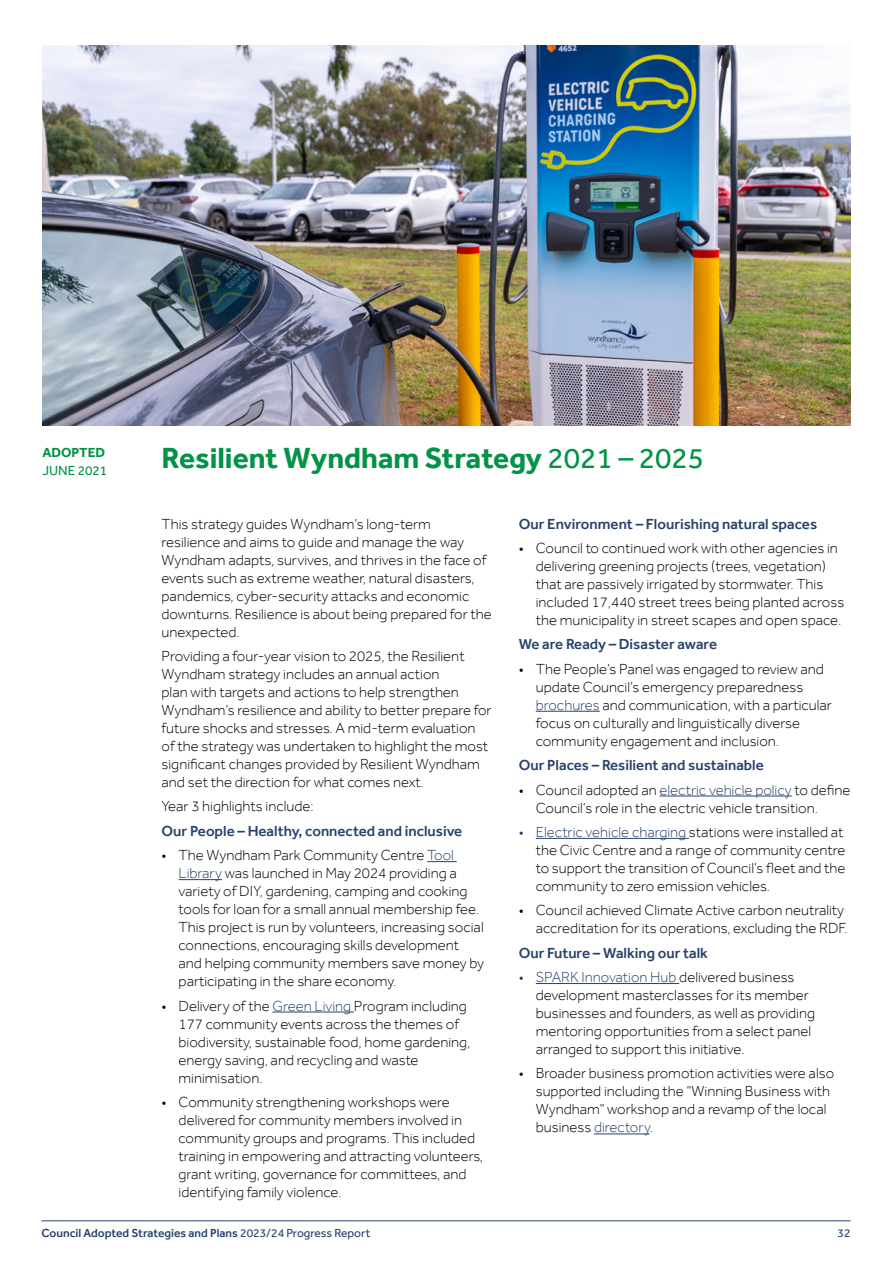
<style>
.page{position:relative;width:893px;height:1263px;background:#fff}
.page>*{position:absolute;margin:0;border:0;box-sizing:border-box;transform-origin:0 0}
.t1{font:700 30px "Effra";color:#039347}
.t2{font:300 15px/18px "Effra";color:#000}
.t3{font:500 15px "Effra";color:#26426b}
.t4{font:13.5px "Effra";color:#039347}
.t5{font:700 13.5px "Effra";color:#039347}
.t6{font:500 12px "Effra";color:#26426b}
.t7{font:12px "Effra";color:#26426c}
.s1{font-weight:400}
.s2{color:#26426b}
</style>
<div class="page">
<hr style="left:41px;top:1220px;width:810px;height:1px;background:#26426b">
<hr style="left:427px;top:861px;width:30px;height:1px;background:#26426b">
<hr style="left:179px;top:879px;width:43px;height:1px;background:#26426b">
<hr style="left:272px;top:1012px;width:82px;height:1px;background:#26426b">
<hr style="left:536px;top:711px;width:64px;height:1px;background:#26426b">
<hr style="left:659px;top:796px;width:133px;height:1px;background:#26426b">
<hr style="left:536px;top:838px;width:153px;height:1px;background:#26426b">
<hr style="left:536px;top:983px;width:143px;height:1px;background:#26426b">
<hr style="left:594px;top:1133px;width:56px;height:1px;background:#26426b">
<img style="left:43px;top:46px;width:807px;height:379px">
<p class="t5" style="left:43px;top:445px;width:64px">ADOPTED</p>
<p class="t4" style="left:43px;top:462px;width:66px">JUNE 2021</p>
<h1 class="t1" style="left:162px;top:440px;width:544px">Resilient Wyndham Strategy <span class="s1">2021 – 2025</span></h1>
<p class="t2" style="left:162px;top:514px;width:332px">This strategy guides Wyndham’s long-term resilience and aims to guide and manage the way Wyndham adapts, survives, and thrives in the face of events such as extreme weather, natural disasters, pandemics, cyber-security attacks and economic downturns. Resilience is about being prepared for the unexpected.</p>
<p class="t2" style="left:162px;top:647px;width:332px">Providing a four-year vision to 2025, the Resilient Wyndham strategy includes an annual action<br>plan with targets and actions to help strengthen Wyndham’s resilience and ability to better prepare for future shocks and stresses. A mid-term evaluation of the strategy was undertaken to highlight the most significant changes provided by Resilient Wyndham and set the direction for what comes next.</p>
<p class="t2" style="left:162px;top:797px;width:154px">Year 3 highlights include:</p>
<p class="t3" style="left:162px;top:822px;width:302px">Our People – Healthy, connected and inclusive</p>
<p class="t2" style="left:179px;top:846px;width:307px;text-indent:-17px">• The Wyndham Park Community Centre <span class="s2">Tool Library</span> was launched in May 2024 providing a variety of DIY, gardening, camping and cooking tools for loan for a small annual membership fee.<br>This project is run by volunteers, increasing social connections, encouraging skills development and helping community members save money by participating in the share economy.</p>
<p class="t2" style="left:179px;top:996px;width:293px;text-indent:-17px">• Delivery of the <span class="s2">Green Living</span> Program including 177 community events across the themes of biodiversity, sustainable food, home gardening, energy saving, and recycling and waste minimisation.</p>
<p class="t2" style="left:179px;top:1093px;width:306px;text-indent:-17px">• Community strengthening workshops were delivered for community members involved in community groups and programs. This included training in empowering and attracting volunteers, grant writing, governance for committees, and identifying family violence.</p>
<p class="t3" style="left:519px;top:515px;width:300px">Our Environment – Flourishing natural spaces</p>
<p class="t2" style="left:536px;top:539px;width:310px;text-indent:-17px">• Council to continued work with other agencies in delivering greening projects (trees, vegetation) that are passively irrigated by stormwater. This included 17,440 street trees being planted across the municipality in street scapes and open space.</p>
<p class="t3" style="left:519px;top:635px;width:200px">We are Ready – Disaster aware</p>
<p class="t2" style="left:536px;top:660px;width:298px;text-indent:-17px">• The People’s Panel was engaged to review and update Council’s emergency preparedness <span class="s2">brochures</span> and communication, with a particular focus on culturally and linguistically diverse community engagement and inclusion.</p>
<p class="t3" style="left:519px;top:756px;width:247px">Our Places – Resilient and sustainable</p>
<p class="t2" style="left:536px;top:780px;width:316px;text-indent:-17px">• Council adopted an <span class="s2">electric vehicle policy</span> to define<br>Council’s role in the electric vehicle transition.</p>
<p class="t2" style="left:536px;top:823px;width:311px;text-indent:-17px"><span class="s2">• Electric vehicle charging</span> stations were installed at the Civic Centre and a range of community centre to support the transition of Council’s fleet and the community to zero emission vehicles.</p>
<p class="t2" style="left:519px;top:901px;width:330px;text-align:right">• Council achieved Climate Active carbon neutrality accreditation for its operations, excluding the RDF.</p>
<p class="t3" style="left:519px;top:944px;width:191px">Our Future – Walking our talk</p>
<p class="t2" style="left:536px;top:968px;width:281px;text-indent:-17px"><span class="s2">• SPARK Innovation Hub</span> delivered business development masterclasses for its member businesses and founders, as well as providing mentoring opportunities from a select panel arranged to support this initiative.</p>
<p class="t2" style="left:536px;top:1064px;width:300px;text-indent:-17px">• Broader business promotion activities were also supported including the “Winning Business with Wyndham” workshop and a revamp of the local business <span class="s2">directory</span>.</p>
<p class="t6" style="left:41px;top:1226px;width:330px">Council Adopted Strategies and Plans <span class="s1">2023/24 Progress Report</span></p>
<p class="t7" style="left:838px;top:1226px;width:15px">32</p>
</div>
